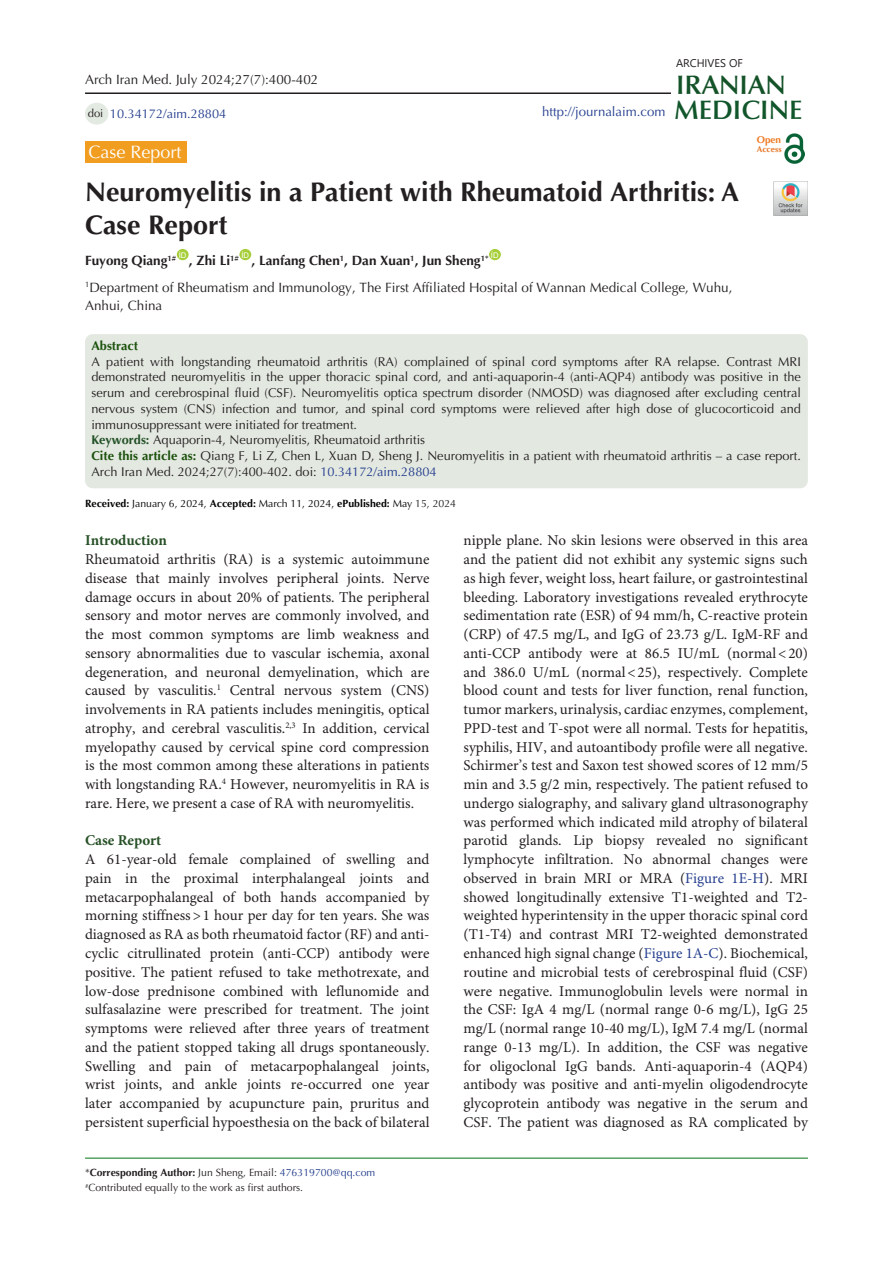
<style>
.page{position:relative;width:893px;height:1263px;background:#fff}
.page>*{position:absolute;margin:0;border:0;box-sizing:border-box;transform-origin:0 0}
.t1{font:700 27px/33px "Optima LT Std";color:#231f20}
.t2{font:600 26.85px "Optima LT Std";color:#11552a}
.t3{font:600 26.85px "Optima LT Std";color:#145228}
.t4{font:18px "Optima LT Std";color:#fff}
.t5{font:15px/18.8px "Minion Pro";color:#231f20;text-align:justify}
.t6{font:700 15px "Minion Pro";color:#265026}
.t7{font:13.5px/18px "Optima LT Std";color:#231f20}
.t8{font:700 13.5px "Optima LT Std";color:#231f20}
.t9{font:13.2px "Optima LT Std";color:#253f8e}
.t10{font:12.75px/15.8px "Optima LT Std";color:#231f20;text-align:justify}
.t11{font:12.75px "Optima LT Std";color:#253f8e}
.t12{font:700 12.75px "Optima LT Std";color:#19510a}
.t13{font:11.25px "Optima LT Std";color:#231f20}
.t14{font:11.1px "Segoe UI";color:#231f20}
.t15{font:10.5px "Optima LT Std";color:#040503}
.t16{font:700 10.5px "Optima LT Std";color:#231f20}
.t17{font:10.5px "Optima LT Std";color:#231f20}
.t18{font:700 9.9px "Optima LT Std";color:#ee7a23}
.t19{font:700 8.4px "Optima LT Std";color:#e67625}
.t20{font:7.8px "Arial";color:#fff}
.s1{font-weight:700;color:#235126}
.s2{font-weight:700;color:#19500a}
.s3{color:#253f8e}
.s4{font-weight:700}
.s5{color:#231f20}
.s6{font-weight:400}
.s7{font-weight:400;color:#253f8e}
</style>
<div class="page">
<hr style="left:85px;top:1158px;width:723px;height:1px;background:#007513">
<div style="left:85px;top:141px;width:102px;height:22px;background:#f19d20"></div>
<div style="left:177px;top:249px;width:12px;height:11px;background:#a6ce39;border-radius:50%"></div>
<div style="left:239px;top:249px;width:12px;height:11px;background:#a6ce39;border-radius:50%"></div>
<div style="left:489px;top:249px;width:12px;height:11px;background:#a6ce39;border-radius:50%"></div>
<div style="left:85px;top:103px;width:23px;height:22px;background:#e3eae2;border-radius:50%"></div>
<hr style="left:85px;top:92px;width:586px;height:2px;background:#231f20">
<img style="left:785px;top:133px;width:19px;height:31px">
<img style="left:774px;top:182px;width:34px;height:34px">
<div style="left:85px;top:334px;width:723px;height:154px;background:#e3e8e1;border-radius:8px"></div>
<p class="t7" style="left:85px;top:71px;width:235px">Arch Iran Med. July 2024;27(7):400-402</p>
<p class="t13" style="left:88px;top:106px;width:17px">doi</p>
<p class="t11" style="left:110px;top:106px;width:118px">10.34172/aim.28804</p>
<p class="t9" style="left:542px;top:104px;width:125px">http://journalaim.com</p>
<p class="t14" style="left:676px;top:52px;width:68px">ARCHIVES OF</p>
<p class="t3" style="left:676px;top:69px;width:111px">IRANIAN</p>
<p class="t2" style="left:674px;top:94px;width:130px">MEDICINE</p>
<p class="t4" style="left:89px;top:141px;width:95px">Case Report</p>
<p class="t1" style="left:85px;top:176px;width:656px">Neuromyelitis in a Patient with Rheumatoid Arthritis: A<br>Case Report</p>
<p class="t8" style="left:85px;top:253px;width:93px">Fuyong Qiang<sup>1#</sup></p>
<p class="t20" style="left:491px;top:250px;width:9px">ID</p>
<p class="t7" style="left:85px;top:278px;width:649px"><sup>1</sup>Department of Rheumatism and Immunology, The First Affiliated Hospital of Wannan Medical College, Wuhu,<br>Anhui, China</p>
<p class="t20" style="left:179px;top:250px;width:9px">ID</p>
<p class="t20" style="left:241px;top:250px;width:9px">ID</p>
<p class="t8" style="left:252px;top:253px;width:238px">, Lanfang Chen<sup>1</sup>, Dan Xuan<sup>1</sup>, Jun Sheng<sup>1*</sup></p>
<p class="t8" style="left:189px;top:253px;width:52px">, Zhi Li<sup>1#</sup></p>
<p class="t18" style="left:757px;top:134px;width:26px">Open</p>
<p class="t19" style="left:757px;top:144px;width:26px">Access</p>
<p class="t12" style="left:91px;top:338px;width:48px">Abstract</p>
<p class="t10" style="left:91px;top:354px;width:711px">A patient with longstanding rheumatoid arthritis (RA) complained of spinal cord symptoms after RA relapse. Contrast MRI demonstrated neuromyelitis in the upper thoracic spinal cord, and anti-aquaporin-4 (anti-AQP4) antibody was positive in the serum and cerebrospinal fluid (CSF). Neuromyelitis optica spectrum disorder (NMOSD) was diagnosed after excluding central nervous system (CNS) infection and tumor, and spinal cord symptoms were relieved after high dose of glucocorticoid and immunosuppressant were initiated for treatment.</p>
<p class="t10" style="left:91px;top:432px;width:335px"><span class="s1">Keywords:</span> Aquaporin-4, Neuromyelitis, Rheumatoid arthritis</p>
<p class="t10" style="left:91px;top:448px;width:711px"><span class="s2">Cite this article as:</span> Qiang F, Li Z, Chen L, Xuan D, Sheng J. Neuromyelitis in a patient with rheumatoid arthritis – a case report.<br>Arch Iran Med. 2024;27(7):400-402. doi: <span class="s3">10.34172/aim.28804</span></p>
<p class="t15" style="left:85px;top:498px;width:373px"><span class="s4">Received:</span> January 6, 2024, <span class="s4">Accepted:</span> March 11, 2024, <span class="s4">ePublished:</span> May <span class="s5">15, 2024</span></p>
<p class="t6" style="left:85px;top:530px;width:83px">Introduction</p>
<p class="t5" style="left:85px;top:551px;width:346px">Rheumatoid arthritis (RA) is a systemic autoimmune disease that mainly involves peripheral joints. Nerve damage occurs in about 20% of patients. The peripheral sensory and motor nerves are commonly involved, and the most common symptoms are limb weakness and sensory abnormalities due to vascular ischemia, axonal degeneration, and neuronal demyelination, which are caused by vasculitis.<sup>1</sup> Central nervous system (CNS) involvements in RA patients includes meningitis, optical atrophy, and cerebral vasculitis.<sup>2,3</sup> In addition, cervical myelopathy caused by cervical spine cord compression is the most common among these alterations in patients with longstanding RA.<sup>4</sup> However, neuromyelitis in RA is rare. Here, we present a case of RA with neuromyelitis.</p>
<p class="t6" style="left:85px;top:830px;width:78px">Case Report</p>
<p class="t5" style="left:85px;top:851px;width:346px">A 61-year-old female complained of swelling and pain in the proximal interphalangeal joints and metacarpophalangeal of both hands accompanied by morning stiffness&gt;1 hour per day for ten years. She was diagnosed as RA as both rheumatoid factor (RF) and anti&shy;cyclic citrullinated protein (anti-CCP) antibody were positive. The patient refused to take methotrexate, and low-dose prednisone combined with leflunomide and sulfasalazine were prescribed for treatment. The joint symptoms were relieved after three years of treatment and the patient stopped taking all drugs spontaneously.<br>Swelling and pain of metacarpophalangeal joints, wrist joints, and ankle joints re-occurred one year later accompanied by acupuncture pain, pruritus and persistent superficial hypoesthesia on the back of bilateral</p>
<p class="t5" style="left:463px;top:532px;width:346px">nipple plane. No skin lesions were observed in this area and the patient did not exhibit any systemic signs such as high fever, weight loss, heart failure, or gastrointestinal bleeding. Laboratory investigations revealed erythrocyte sedimentation rate (ESR) of 94 mm/h, C-reactive protein (CRP) of 47.5 mg/L, and IgG of 23.73 g/L. IgM-RF and anti-CCP antibody were at 86.5 IU/mL (normal&lt;20) and 386.0 U/mL (normal&lt;25), respectively. Complete blood count and tests for liver function, renal function, tumor markers, urinalysis, cardiac enzymes, complement, PPD-test and T-spot were all normal. Tests for hepatitis, syphilis, HIV, and autoantibody profile were all negative.<br>Schirmer’s test and Saxon test showed scores of 12 mm/5 min and 3.5 g/2 min, respectively. The patient refused to undergo sialography, and salivary gland ultrasonography was performed which indicated mild atrophy of bilateral parotid glands. Lip biopsy revealed no significant lymphocyte infiltration. No abnormal changes were observed in brain MRI or MRA (<span class="s3">Figure 1E-H</span>). MRI showed longitudinally extensive T1-weighted and T2- weighted hyperintensity in the upper thoracic spinal cord (T1-T4) and contrast MRI T2-weighted demonstrated enhanced high signal change (<span class="s3">Figure 1A-C</span>). Biochemical, routine and microbial tests of cerebrospinal fluid (CSF) were negative. Immunoglobulin levels were normal in the CSF: IgA 4 mg/L (normal range 0-6 mg/L), IgG 25 mg/L (normal range 10-40 mg/L), IgM 7.4 mg/L (normal range 0-13 mg/L). In addition, the CSF was negative for oligoclonal IgG bands. Anti-aquaporin-4 (AQP4) antibody was positive and anti-myelin oligodendrocyte glycoprotein antibody was negative in the serum and CSF. The patient was diagnosed as RA complicated by</p>
<p class="t16" style="left:85px;top:1166px;width:292px"><span class="s6">*</span>Corresponding Author: <span class="s6">Jun Sheng, Email:</span> <span class="s7">476319700@qq.com</span></p>
<p class="t17" style="left:85px;top:1181px;width:220px"><sup>#</sup>Contributed equally to the work as first authors.</p>
</div>
